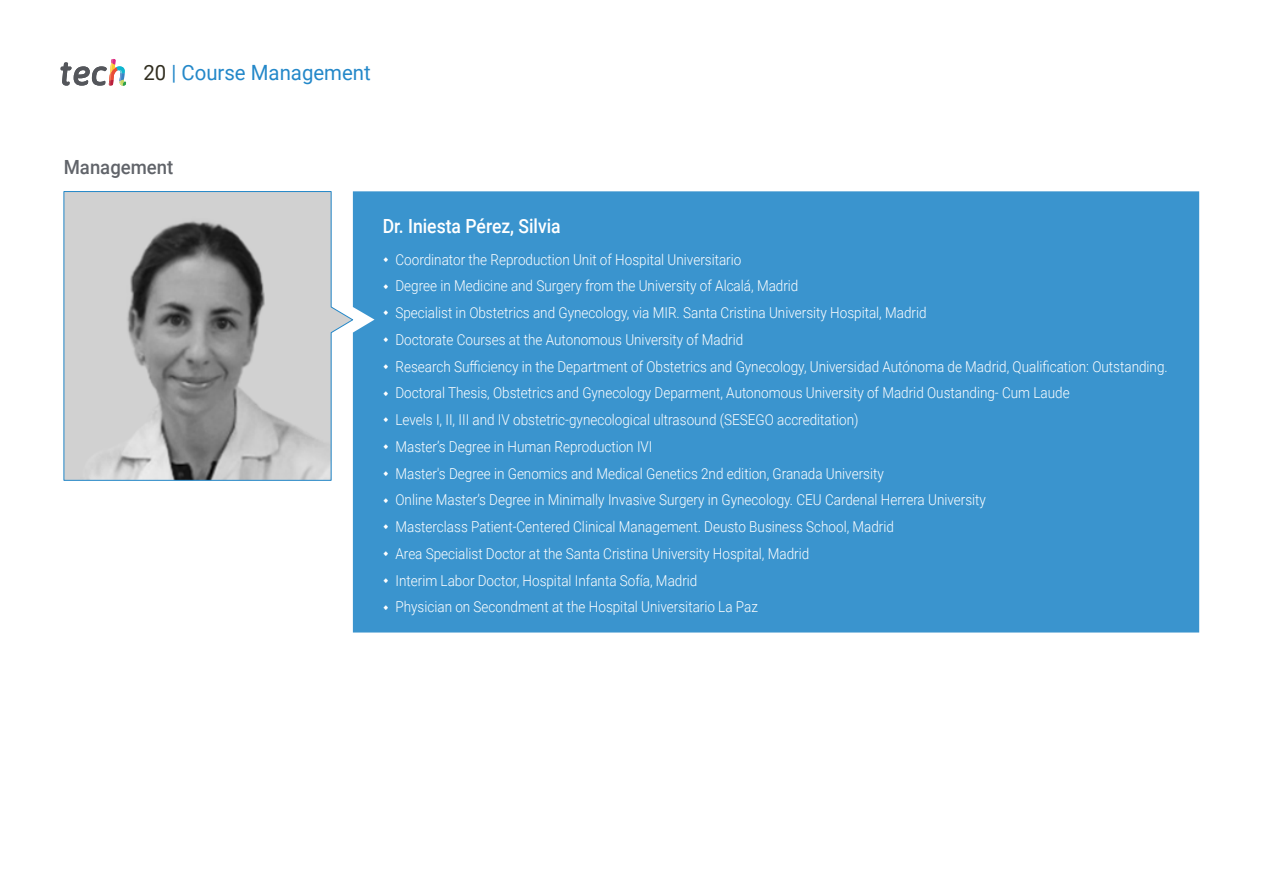
<style>
.page{position:relative;width:1263px;height:893px;background:#fff}
.page>*{position:absolute;margin:0;border:0;box-sizing:border-box;transform-origin:0 0}
.t1{font:21px "Roboto";color:#2488c9}
.t2{font:500 19.5px "Roboto";color:#fff;scale:.9 1}
.t3{font:500 19.5px "Roboto";color:#61646a;scale:.95 1}
.t4{font:300 15px/26.7px "Roboto";color:#fff;scale:.9 1}
.s1{color:#312e20}
</style>
<div class="page">
<div style="left:353px;top:191px;width:846px;height:441px;background:#3a94ce"></div>
<svg style="left:64px;top:191px;width:289px;height:290px;background:#b6b7b8"></svg>
<svg style="left:61px;top:59px;width:65px;height:27px"></svg>
<svg style="left:384px;top:257px;width:4px;height:5px"></svg>
<svg style="left:384px;top:284px;width:4px;height:5px"></svg>
<svg style="left:384px;top:310px;width:4px;height:5px"></svg>
<svg style="left:384px;top:337px;width:4px;height:5px"></svg>
<svg style="left:384px;top:364px;width:4px;height:5px"></svg>
<svg style="left:384px;top:391px;width:4px;height:5px"></svg>
<svg style="left:384px;top:417px;width:4px;height:5px"></svg>
<svg style="left:384px;top:444px;width:4px;height:5px"></svg>
<svg style="left:384px;top:471px;width:4px;height:5px"></svg>
<svg style="left:384px;top:498px;width:4px;height:5px"></svg>
<svg style="left:384px;top:524px;width:4px;height:5px"></svg>
<svg style="left:384px;top:551px;width:4px;height:5px"></svg>
<svg style="left:384px;top:578px;width:4px;height:5px"></svg>
<svg style="left:384px;top:605px;width:4px;height:5px"></svg>
<h1 class="t1" style="left:144px;top:57px;width:229px"><span class="s1">20</span> | Course Management</h1>
<h2 class="t3" style="left:64px;top:154px;width:117px">Management</h2>
<h2 class="t2" style="left:383px;top:212px;width:199px">Dr. Iniesta Pérez, Silvia</h2>
<p class="t4" style="left:395px;top:245px;width:859px">Coordinator the Reproduction Unit of Hospital Universitario<br>Degree in Medicine and Surgery from the University of Alcalá, Madrid<br>Specialist in Obstetrics and Gynecology, via MIR. Santa Cristina University Hospital, Madrid<br>Doctorate Courses at the Autonomous University of Madrid<br>Research Sufficiency in the Department of Obstetrics and Gynecology, Universidad Autónoma de Madrid, Qualification: Outstanding.<br>Doctoral Thesis, Obstetrics and Gynecology Deparment, Autonomous University of Madrid Oustanding- Cum Laude<br>Levels I, II, III and IV obstetric-gynecological ultrasound (SESEGO accreditation)<br>Master’s Degree in Human Reproduction IVI<br>Master's Degree in Genomics and Medical Genetics 2nd edition, Granada University<br>Online Master’s Degree in Minimally Invasive Surgery in Gynecology. CEU Cardenal Herrera University<br>Masterclass Patient-Centered Clinical Management. Deusto Business School, Madrid<br>Area Specialist Doctor at the Santa Cristina University Hospital, Madrid<br>Interim Labor Doctor, Hospital Infanta Sofía, Madrid<br>Physician on Secondment at the Hospital Universitario La Paz</p>
</div>
